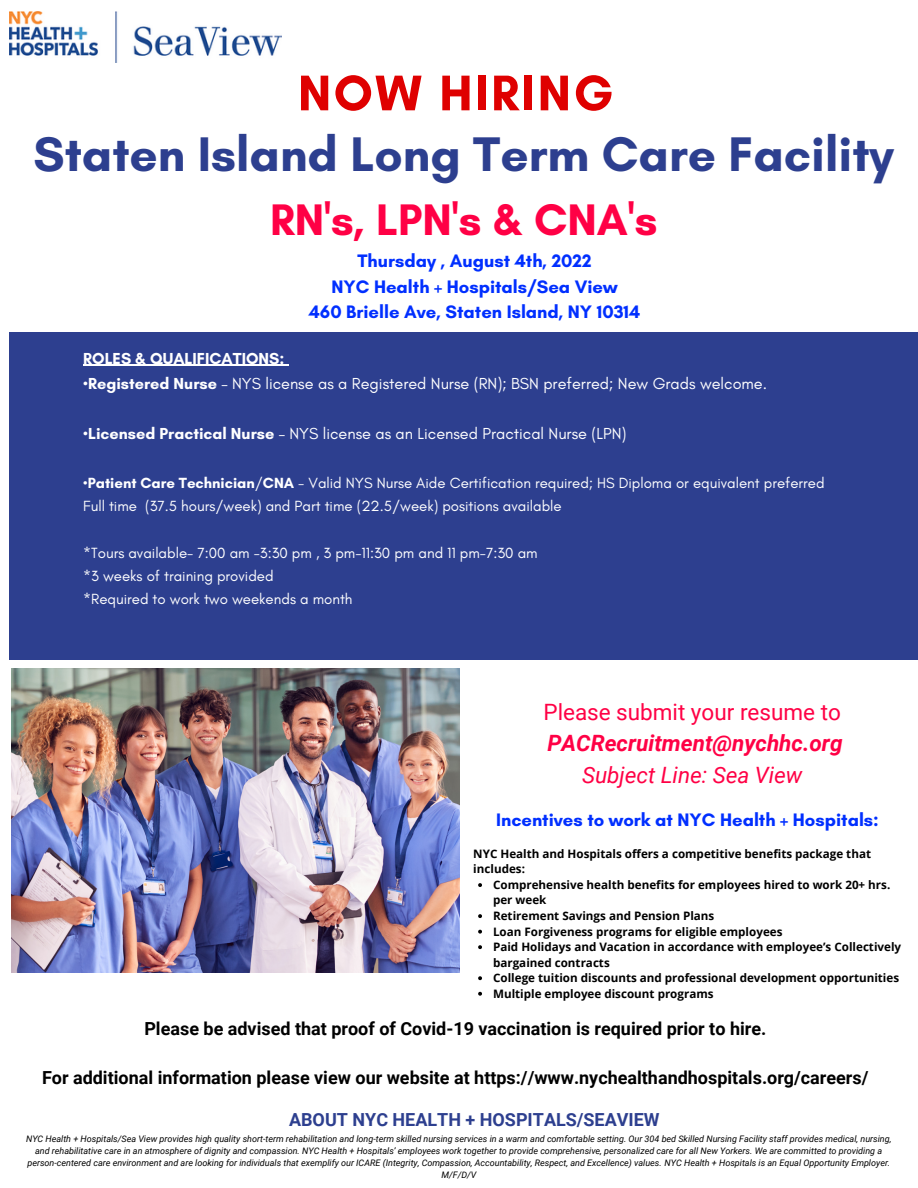
<style>
.page{position:relative;width:918px;height:1188px;background:#fff}
.page>*{position:absolute;margin:0;border:0;box-sizing:border-box;transform-origin:0 0}
.t1{font:700 51px "Glacial Indifference";letter-spacing:.045em;color:#df0000}
.t2{font:700 49.5px "Glacial Indifference";color:#2d3f8f}
.t3{font:700 45px "Glacial Indifference";color:#ff0045}
.t4{font:italic 700 22.5px "Roboto";color:#ff0045}
.t5{font:22.5px "Roboto";color:#ff0045}
.t6{font:italic 22.5px "Roboto";color:#ff0045}
.t7{font:700 18.45px/25.7px "Glacial Indifference";color:#002fff;text-align:center}
.t8{font:700 18px "Roboto";color:#000}
.t9{font:700 18px "Roboto";color:#2d3f8f}
.t10{font:16.2px "Glacial Indifference";color:#fff}
.t11{font:700 16.2px "Glacial Indifference";color:#fff}
.t12{font:15px/23.2px "Glacial Indifference";color:#fff}
.t13{font:700 11.7px/15.5px "Open Sans";color:#000}
.t14{font:italic 9px/12px "Roboto";color:#000;text-align:center}
.s1{font-weight:700}
</style>
<div class="page">
<div style="left:10px;top:332px;width:908px;height:328px;background:#2d3f8f"></div>
<img style="left:12px;top:669px;width:447px;height:303px">
<img style="left:10px;top:12px;width:272px;height:50px">
<hr style="left:83px;top:365px;width:201px;height:1px;background:#fff">
<svg style="left:478px;top:883px;width:4px;height:4px"></svg>
<svg style="left:478px;top:914px;width:4px;height:4px"></svg>
<svg style="left:478px;top:930px;width:4px;height:4px"></svg>
<svg style="left:478px;top:945px;width:4px;height:4px"></svg>
<svg style="left:478px;top:976px;width:4px;height:4px"></svg>
<svg style="left:478px;top:992px;width:4px;height:4px"></svg>
<h1 class="t1" style="left:298px;top:62px;width:317px">NOW HIRING</h1>
<h2 class="t2" style="left:33px;top:124px;width:862px">Staten Island Long Term Care Facility</h2>
<h3 class="t3" style="left:270px;top:193px;width:389px">RN's, LPN's &amp; CNA's</h3>
<h3 class="t7" style="left:309px;top:248px;width:333px">Thursday , August 4th, 2022<br>NYC Health + Hospitals/Sea View<br>460 Brielle Ave, Staten Island, NY 10314</h3>
<h3 class="t11" style="left:83px;top:348px;width:203px">ROLES &amp; QUALIFICATIONS:</h3>
<h3 class="t10" style="left:83px;top:373px;width:685px">•<span class="s1">Registered Nurse</span> – NYS license as a Registered Nurse (RN); BSN preferred; New Grads welcome.</h3>
<h3 class="t10" style="left:83px;top:424px;width:545px">•<span class="s1">Licensed Practical Nurse</span> – NYS license as an Licensed Practical Nurse (LPN)</h3>
<h3 class="t12" style="left:83px;top:471px;width:743px">•<span class="s1">Patient Care Technician</span>/<span class="s1">CNA</span> - Valid NYS Nurse Aide Certification required; HS Diploma or equivalent preferred<br>Full time (37.5 hours/week) and Part time (22.5/week) positions available</h3>
<h3 class="t12" style="left:83px;top:541px;width:456px">*Tours available- 7:00 am -3:30 pm , 3 pm-11:30 pm and 11 pm-7:30 am *3 weeks of training provided<br>*Required to work two weekends a month</h3>
<h3 class="t5" style="left:544px;top:699px;width:299px">Please submit your resume to</h3>
<h3 class="t4" style="left:547px;top:730px;width:297px">PACRecruitment@nychhc.org</h3>
<h3 class="t6" style="left:582px;top:762px;width:222px">Subject Line: Sea View</h3>
<h3 class="t7" style="left:496px;top:807px;width:384px">Incentives to work at NYC Health + Hospitals:</h3>
<p class="t13" style="left:473px;top:846px;width:399px">NYC Health and Hospitals offers a competitive benefits package that includes:</p>
<p class="t13" style="left:493px;top:877px;width:410px">Comprehensive health benefits for employees hired to work 20+ hrs. per week<br>Retirement Savings and Pension Plans<br>Loan Forgiveness programs for eligible employees<br>Paid Holidays and Vacation in accordance with employee’s Collectively bargained contracts<br>College tuition discounts and professional development opportunities Multiple employee discount programs</p>
<h3 class="t8" style="left:144px;top:1018px;width:624px">Please be advised that proof of Covid-19 vaccination is required prior to hire.</h3>
<h3 class="t8" style="left:42px;top:1067px;width:828px">For additional information please view our website at https://www.nychealthandhospitals.org/careers/</h3>
<h3 class="t9" style="left:289px;top:1109px;width:372px">ABOUT NYC HEALTH + HOSPITALS/SEAVIEW</h3>
<p class="t14" style="left:26px;top:1133px;width:867px">NYC Health + Hospitals/Sea View provides high quality short-term rehabilitation and long-term skilled nursing services in a warm and comfortable setting. Our 304 bed Skilled Nursing Facility staff provides medical, nursing, and rehabilitative care in an atmosphere of dignity and compassion. NYC Health + Hospitals’ employees work together to provide comprehensive, personalized care for all New Yorkers. We are committed to providing a person-centered care environment and are looking for individuals that exemplify our ICARE (Integrity, Compassion, Accountability, Respect, and Excellence) values. NYC Health + Hospitals is an Equal Opportunity Employer.<br>M/F/D/V</p>
</div>
